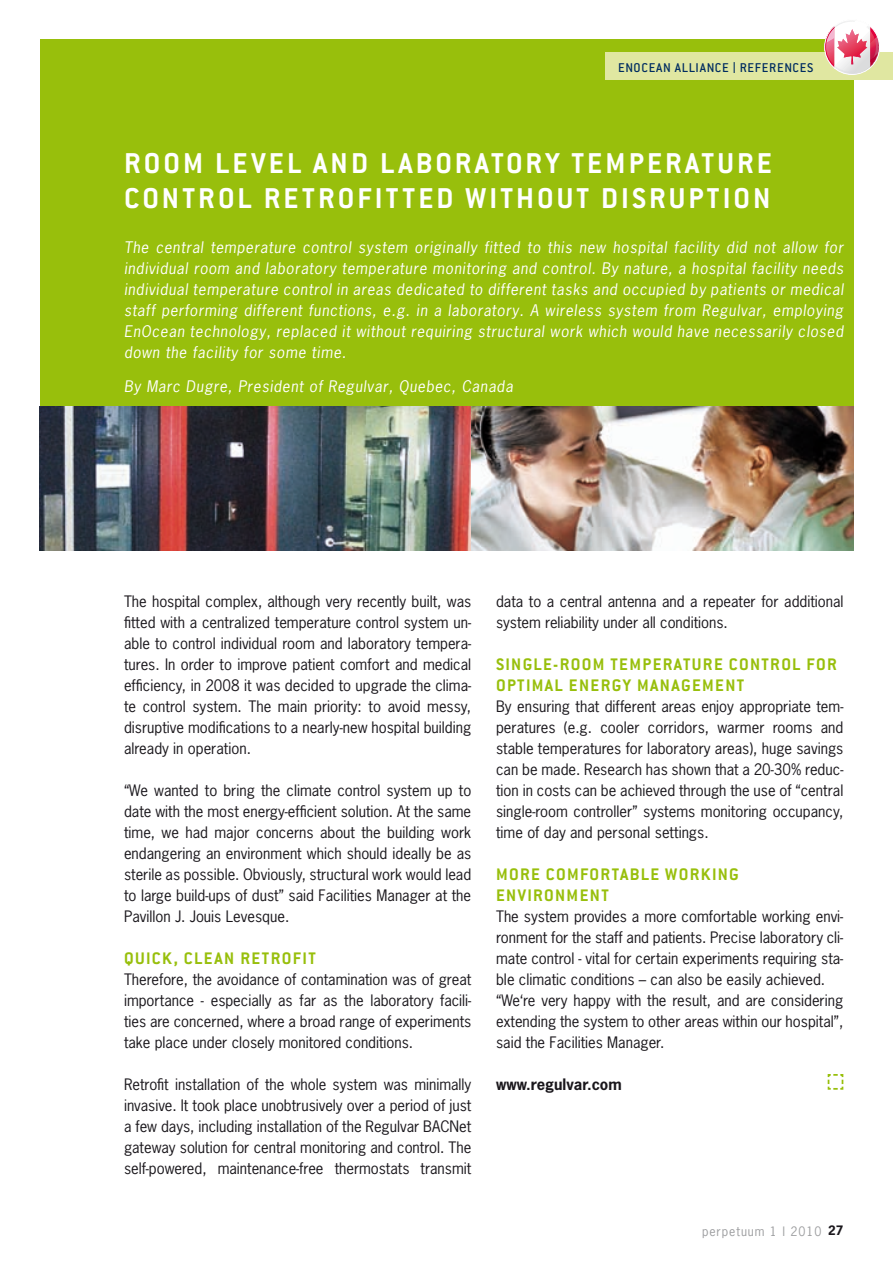
<style>
.page{position:relative;width:893px;height:1265px;background:#fff}
.page>*{position:absolute;margin:0;border:0;box-sizing:border-box;transform-origin:0 0}
.t1{font:700 31.5px/35px "Conduit ITC";letter-spacing:.1em;color:#fff}
.t2{font:700 18.38px/21px "Conduit ITC";letter-spacing:.075em;color:#98bf0c}
.t3{font:italic 15.05px/21px "News Gothic";letter-spacing:.05em;color:#fff;text-align:justify}
.t4{font:14.88px/21px "News Gothic";color:#1a171c;text-align:justify}
.t5{font:700 14.88px "News Gothic";color:#1a171c}
.t6{font:500 14px "Conduit ITC";letter-spacing:.05em;color:#002c60}
.t7{font:12.25px "News Gothic";letter-spacing:.075em;color:#9d9ea0}
.s1{font-family:"News Gothic";font-weight:400}
.s2{font-weight:700;color:#1a171c}
</style>
<div class="page">
<div style="left:40px;top:40px;width:813px;height:367px;background:#98bf0c"></div>
<img style="left:40px;top:407px;width:813px;height:144px">
<svg style="left:827px;top:1074px;width:17px;height:16px"></svg>
<div style="left:605px;top:52px;width:288px;height:27px;background:#e0e7a1"></div>
<svg style="left:825px;top:21px;width:54px;height:54px"></svg>
<div style="left:824px;top:19px;width:56px;height:56px;border:1px solid #fff;border-radius:50%"></div>
<p class="t6" style="left:618px;top:59px;width:196px">ENOCEAN ALLIANCE <span class="s1">|</span> REFERENCES</p>
<h1 class="t1" style="left:124px;top:145px;width:649px">ROOM LEVEL AND LABORATORY TEMPERATURE<br>CONTROL RETROFITTED</h1>
<h1 class="t1" style="left:465px;top:180px;width:306px">WITHOUT DISRUPTION</h1>
<p class="t3" style="left:124px;top:237px;width:721px">The central temperature control system originally fitted to this new hospital facility did not allow for individual room and laboratory temperature monitoring and control. By nature, a hospital facility needs individual temperature control in areas dedicated to different tasks and occupied by patients or medical staff performing different functions, e.g. in a laboratory. A wireless system from Regulvar, employing EnOcean technology, replaced it without requiring structural work which would have necessarily closed down the facility for some time.</p>
<p class="t3" style="left:124px;top:375px;width:390px">By Marc Dugre, President of Regulvar, Quebec, Canada</p>
<p class="t4" style="left:124px;top:590px;width:349px">The hospital complex, although very recently built, was fitted with a centralized temperature control system un&shy;able to control individual room and laboratory tempera&shy;tures. In order to improve patient comfort and medical efficiency, in 2008 it was decided to upgrade the clima&shy;te control system. The main priority: to avoid messy, disruptive modifications to a nearly-new hospital building already in operation.</p>
<p class="t4" style="left:124px;top:779px;width:349px">“We wanted to bring the climate control system up to date with the most energy-efficient solution. At the same time, we had major concerns about the building work endangering an environment which should ideally be as sterile as possible. Obviously, structural work would lead to large build-ups of dust” said Facilities Manager at the Pavillon J. Jouis Levesque.</p>
<p class="t2" style="left:124px;top:947px;width:193px">QUICK, CLEAN RETROFIT</p>
<p class="t4" style="left:124px;top:968px;width:349px">Therefore, the avoidance of contamination was of great importance - especially as far as the laboratory facili&shy;ties are concerned, where a broad range of experiments take place under closely monitored conditions.</p>
<p class="t4" style="left:124px;top:1073px;width:349px">Retrofit installation of the whole system was minimally invasive. It took place unobtrusively over a period of just a few days, including installation of the Regulvar BACNet gateway solution for central monitoring and control. The self-powered, maintenance-free thermostats transmit</p>
<p class="t4" style="left:496px;top:590px;width:349px">data to a central antenna and a repeater for additional system reliability under all conditions.</p>
<p class="t2" style="left:496px;top:653px;width:342px">SINGLE-ROOM TEMPERATURE CONTROL FOR<br>OPTIMAL ENERGY MANAGEMENT</p>
<p class="t4" style="left:496px;top:695px;width:349px">By ensuring that different areas enjoy appropriate tem&shy;peratures (e.g. cooler corridors, warmer rooms and stable temperatures for laboratory areas), huge savings can be made. Research has shown that a 20-30% reduc&shy;tion in costs can be achieved through the use of “central single-room controller” systems monitoring occupancy, time of day and personal settings.</p>
<p class="t2" style="left:496px;top:863px;width:244px">MORE COMFORTABLE WORKING<br>ENVIRONMENT</p>
<p class="t4" style="left:496px;top:905px;width:349px;text-align:left">The system provides a more comfortable working envi&shy;ronment for the staff and patients. Precise laboratory cli&shy;mate control - vital for certain experiments requiring sta&shy;ble climatic conditions – can also be easily achieved. “We‘re very happy with the result, and are considering extending the system to other areas within our hospital”, said the Facilities Manager.</p>
<p class="t5" style="left:496px;top:1074px;width:127px">www.regulvar.com</p>
<p class="t7" style="left:702px;top:1223px;width:143px">perpetuum 1 | 2010 <span class="s2">27</span></p>
</div>
